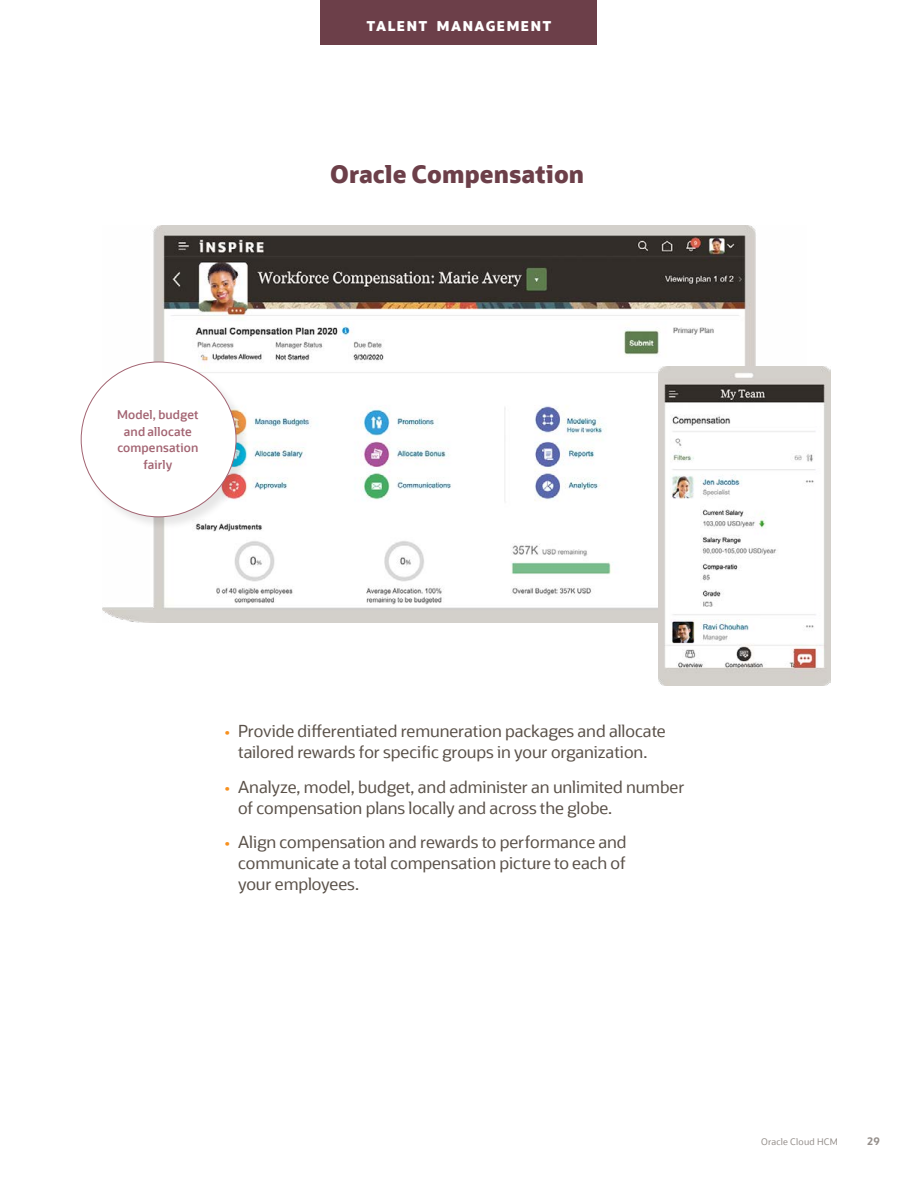
<style>
.page{position:relative;width:918px;height:1188px;background:#fff}
.page>*{position:absolute;margin:0;border:0;box-sizing:border-box;transform-origin:0 0}
.Heading_1_Product{font:800 24px "Oracle Sans";letter-spacing:.005em;color:#6c3f49}
.t1{font:16.5px/21px "Oracle Sans";letter-spacing:-.005em;color:#5a5149;text-align:center}
.Heading_1_Product-2{font:800 13.5px "Oracle Sans";letter-spacing:.115em;color:#fff}
.t2{font:600 12px/16.5px "Oracle Sans";letter-spacing:.01em;color:#a36472;text-align:center}
.t3{font:700 10.5px "Oracle Sans";color:#958f8b}
.t4{font:9px "Oracle Sans";letter-spacing:.025em;color:#958f8b}
.s1{color:#f7901e}
</style>
<div class="page">
<img style="left:103px;top:225px;width:704px;height:398px">
<img style="left:659px;top:367px;width:172px;height:318px">
<div style="left:81px;top:362px;width:169px;height:169px;background:#000;opacity:.1"></div>
<div style="left:81px;top:362px;width:155px;height:155px;background:#fff;border-radius:50%"></div>
<div style="left:321px;top:0;width:276px;height:45px;background:#6c3f49"></div>
<p class="t2" style="left:117px;top:407px;width:83px">Model, budget and allocate compensation fairly</p>
<p class="Heading_1_Product-2" style="left:367px;top:17px;width:186px">TALENT MANAGEMENT</p>
<p class="Heading_1_Product" style="left:330px;top:159px;width:256px">Oracle Compensation</p>
<p class="t1" style="left:225px;top:721px;width:443px"><span class="s1">•</span> Provide differentiated remuneration packages and allocate tailored rewards for specific groups in your organization.</p>
<p class="t1" style="left:238px;top:776px;width:448px;text-align:left;text-indent:-14px"><span class="s1">•</span> Analyze, model, budget, and administer an unlimited number of compensation plans locally and across the globe.</p>
<p class="t1" style="left:238px;top:832px;width:390px;text-align:justify;text-indent:-14px"><span class="s1">•</span> Align compensation and rewards to performance and communicate a total compensation picture to each of your employees.</p>
<p class="t4" style="left:761px;top:1136px;width:78px">Oracle Cloud HCM</p>
<p class="t3" style="left:868px;top:1135px;width:14px">29</p>
</div>
